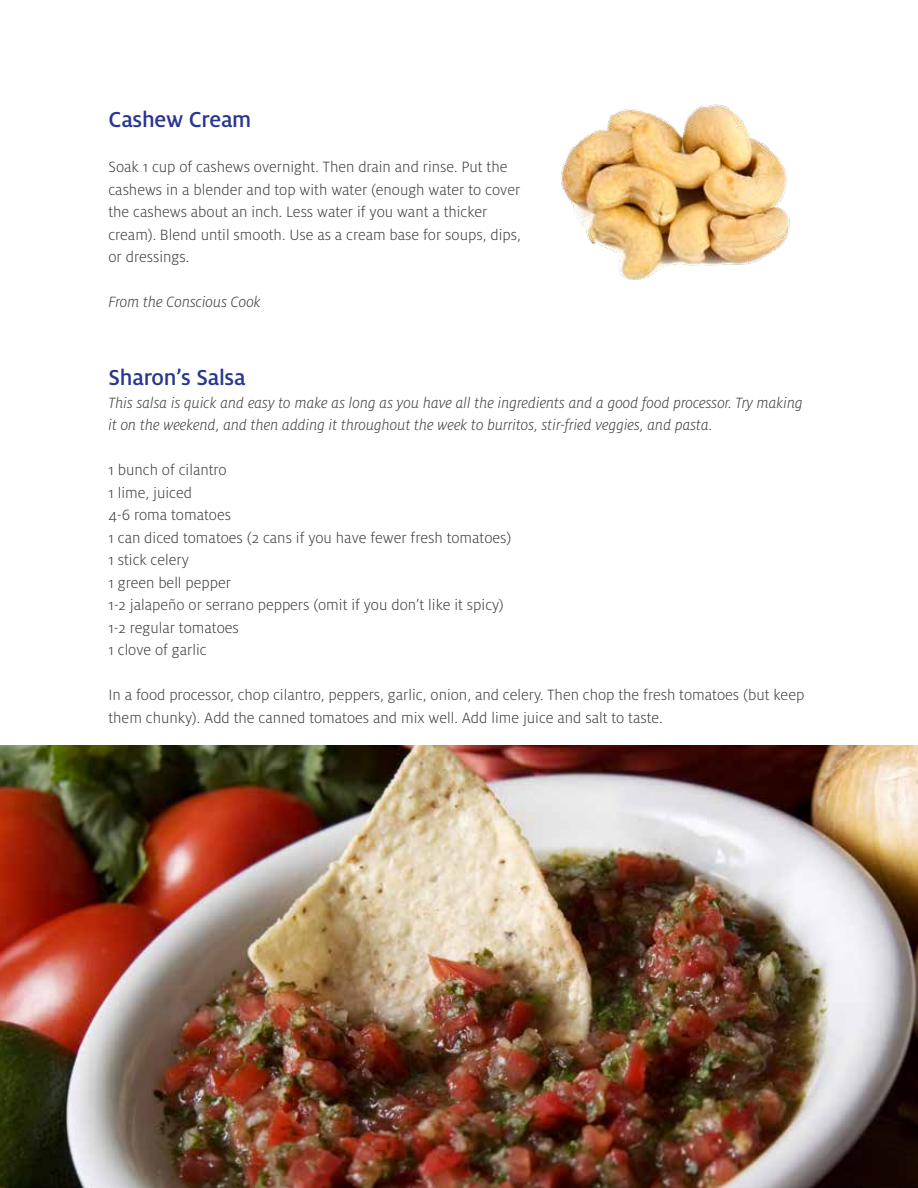
<style>
.page{position:relative;width:918px;height:1188px;background:#fff}
.page>*{position:absolute;margin:0;border:0;box-sizing:border-box;transform-origin:0 0}
.t1{font:500 24px "Milo Pro";letter-spacing:-.01em;color:#283691}
.t2{font:300 16.5px/22.5px "Milo Pro";color:#414042}
.t3{font:italic 300 16.5px/22.5px "Milo Pro";color:#414042}
</style>
<div class="page">
<img style="left:0;top:746px;width:918px;height:442px">
<img style="left:561px;top:104px;width:229px;height:176px">
<h1 class="t1" style="left:108px;top:106px;width:144px">Cashew Cream</h1>
<p class="t2" style="left:108px;top:156px;width:414px">Soak 1 cup of cashews overnight. Then drain and rinse. Put the cashews in a blender and top with water (enough water to cover the cashews about an inch. Less water if you want a thicker cream). Blend until smooth. Use as a cream base for soups, dips, or dressings.</p>
<p class="t3" style="left:108px;top:291px;width:154px">From the Conscious Cook</p>
<h1 class="t1" style="left:108px;top:364px;width:139px">Sharon’s Salsa</h1>
<p class="t3" style="left:108px;top:391px;width:696px">This salsa is quick and easy to make as long as you have all the ingredients and a good food processor. Try making it on the weekend, and then adding it throughout the week to burritos, stir-fried veggies, and pasta.</p>
<p class="t2" style="left:108px;top:459px;width:404px">1 bunch of cilantro<br>1 lime, juiced<br>4-6 roma tomatoes<br>1 can diced tomatoes (2 cans if you have fewer fresh tomatoes)<br>1 stick celery<br>1 green bell pepper<br>1-2 jalapeño or serrano peppers (omit if you don’t like it spicy)<br>1-2 regular tomatoes<br>1 clove of garlic</p>
<p class="t2" style="left:108px;top:684px;width:697px">In a food processor, chop cilantro, peppers, garlic, onion, and celery. Then chop the fresh tomatoes (but keep them chunky). Add the canned tomatoes and mix well. Add lime juice and salt to taste.</p>
</div>
